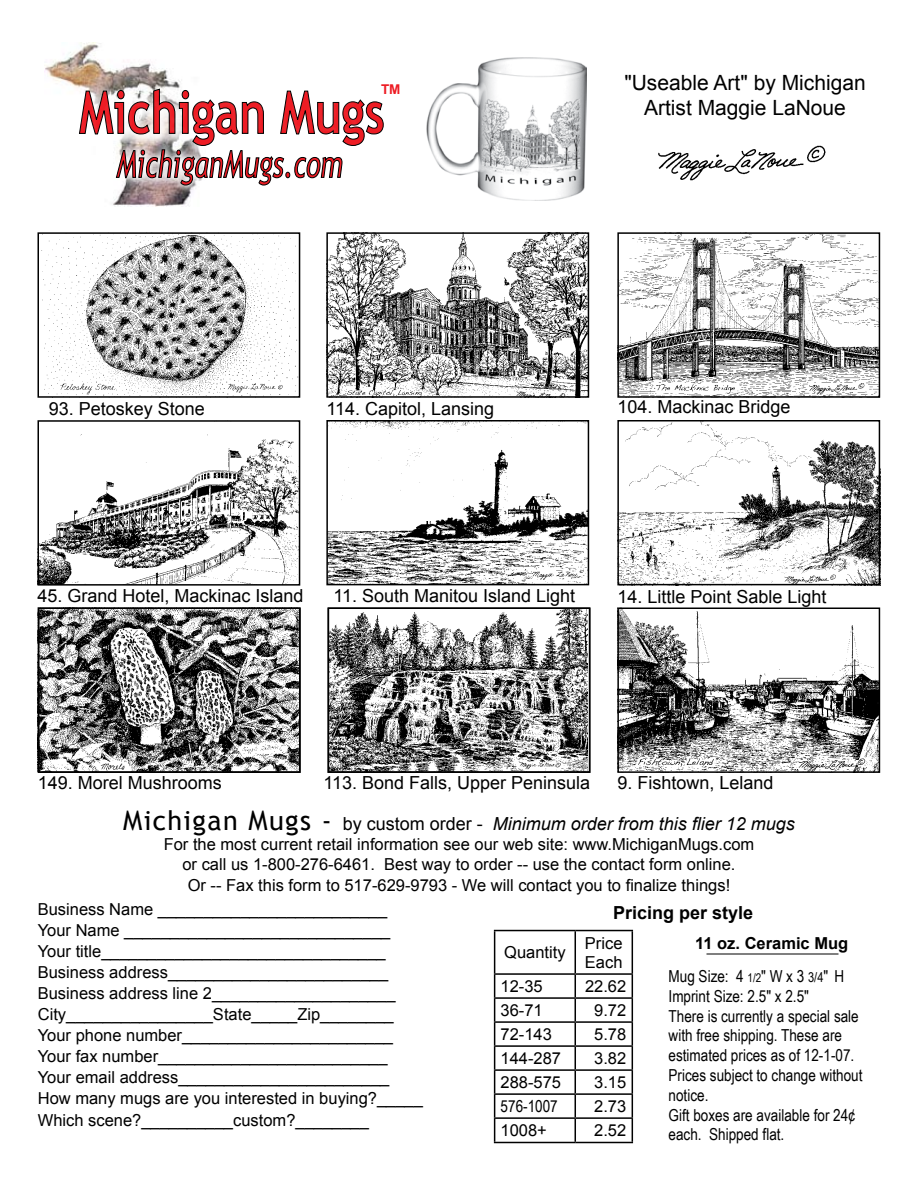
<style>
.page{position:relative;width:918px;height:1188px;background:#fff}
.page>*{position:absolute;margin:0;border:0;box-sizing:border-box;transform-origin:0 0}
.t1{font:21px/25.2px "Arial";color:#000;text-align:center}
.t2{font:18px "Arial";color:#000}
.t3{font:italic 18px "Arial";color:#000}
.t4{font:700 18px "Arial";color:#000}
.t5{font:16.5px/21px "Arial";color:#000}
.t6{font:16.5px/19.8px "Arial Narrow";color:#000}
.t7{font:700 16.5px "Arial";color:#000}
.t8{font:700 13.5px "Arial";color:#ed1c24}
.s1{font-family:"Trebuchet MS";font-style:normal;font-size:27px}
.s2{font-style:normal}
.s3{font-size:12px}
.s4{font-size:13.5px}
</style>
<div class="page">
<img style="left:329px;top:235px;width:257px;height:160px">
<img style="left:620px;top:420px;width:261px;height:165px">
<img style="left:658px;top:145px;width:168px;height:36px">
<img style="left:426px;top:58px;width:160px;height:143px">
<hr style="left:494px;top:930px;width:81px;height:1px;background:#000">
<hr style="left:494px;top:931px;width:1px;height:42px;background:#000">
<hr style="left:575px;top:930px;width:58px;height:1px;background:#000">
<hr style="left:575px;top:931px;width:1px;height:42px;background:#000">
<hr style="left:632px;top:931px;width:1px;height:42px;background:#000">
<hr style="left:494px;top:973px;width:81px;height:2px;background:#000">
<hr style="left:575px;top:973px;width:58px;height:2px;background:#000">
<hr style="left:494px;top:997px;width:81px;height:2px;background:#000">
<hr style="left:575px;top:997px;width:58px;height:2px;background:#000">
<hr style="left:494px;top:1021px;width:81px;height:2px;background:#000">
<hr style="left:575px;top:1021px;width:58px;height:2px;background:#000">
<hr style="left:494px;top:1045px;width:81px;height:2px;background:#000">
<hr style="left:575px;top:1045px;width:58px;height:2px;background:#000">
<hr style="left:494px;top:1069px;width:81px;height:2px;background:#000">
<hr style="left:575px;top:1069px;width:58px;height:2px;background:#000">
<hr style="left:494px;top:1093px;width:81px;height:2px;background:#000">
<hr style="left:575px;top:1093px;width:58px;height:2px;background:#000">
<hr style="left:494px;top:1117px;width:81px;height:2px;background:#000">
<svg style="left:494px;top:975px;width:1px;height:167px"></svg>
<hr style="left:575px;top:1117px;width:58px;height:2px;background:#000">
<svg style="left:575px;top:975px;width:1px;height:167px"></svg>
<svg style="left:632px;top:975px;width:1px;height:167px"></svg>
<hr style="left:494px;top:1142px;width:81px;height:1px;background:#000">
<hr style="left:575px;top:1142px;width:58px;height:1px;background:#000">
<hr style="left:706px;top:954px;width:132px;height:1px;background:#000">
<img style="left:44px;top:43px;width:147px;height:163px">
<div style="left:70px;top:82px;width:328px;height:80px;background:#fff;opacity:.95"></div>
<svg style="left:107px;top:185px;width:159px;height:11px"></svg>
<img style="left:41px;top:235px;width:256px;height:160px">
<div style="left:37px;top:232px;width:263px;height:166px;border:2px solid #000"></div>
<div style="left:326px;top:232px;width:263px;height:166px;border:2px solid #000"></div>
<img style="left:620px;top:235px;width:257px;height:160px">
<div style="left:617px;top:232px;width:263px;height:166px;border:2px solid #000"></div>
<img style="left:40px;top:434px;width:257px;height:149px">
<div style="left:37px;top:420px;width:263px;height:166px;border:2px solid #000"></div>
<img style="left:329px;top:423px;width:257px;height:159px">
<div style="left:326px;top:420px;width:263px;height:165px;border:2px solid #000"></div>
<div style="left:617px;top:420px;width:263px;height:165px;border:2px solid #000"></div>
<img style="left:37px;top:608px;width:261px;height:165px">
<div style="left:38px;top:608px;width:263px;height:165px;border:2px solid #000"></div>
<img style="left:331px;top:611px;width:256px;height:159px">
<div style="left:328px;top:608px;width:262px;height:165px;border:2px solid #000"></div>
<img style="left:620px;top:611px;width:257px;height:159px">
<div style="left:617px;top:608px;width:263px;height:165px;border:2px solid #000"></div>
<svg style="left:53px;top:88px;width:331px;height:97px"></svg>
<p class="t8" style="left:381px;top:82px;width:21px">TM</p>
<p class="t1" style="left:624px;top:70px;width:243px">"Useable Art" by Michigan<br>Artist Maggie LaNoue</p>
<p class="t2" style="left:49px;top:399px;width:158px">93. Petoskey Stone</p>
<p class="t2" style="left:617px;top:397px;width:175px">104. Mackinac Bridge</p>
<p class="t2" style="left:326px;top:399px;width:169px">114. Capitol, Lansing</p>
<p class="t2" style="left:37px;top:586px;width:268px">45. Grand Hotel, Mackinac Island</p>
<p class="t2" style="left:333px;top:586px;width:243px">11. South Manitou Island Light</p>
<p class="t2" style="left:617px;top:586px;width:211px">14. Little Point Sable Light</p>
<p class="t2" style="left:38px;top:773px;width:186px">149. Morel Mushrooms</p>
<p class="t2" style="left:323px;top:773px;width:268px">113. Bond Falls, Upper Peninsula</p>
<p class="t2" style="left:617px;top:773px;width:158px">9. Fishtown, Leland</p>
<p class="t3" style="left:123px;top:813px;width:673px"><span class="s1">Michigan Mugs -</span> <span class="s2">by custom order -</span> Minimum order from this flier 12 mugs</p>
<p class="t5" style="left:164px;top:834px;width:592px;line-height:19.8px;text-align:center">For the most current retail information see our web site: www.MichiganMugs.com or call us 1-800-276-6461. Best way to order -- use the contact form online.</p>
<p class="t5" style="left:188px;top:875px;width:544px">Or -- Fax this form to 517-629-9793 - We will contact you to finalize things!</p>
<p class="t5" style="left:38px;top:899px;width:387px">Business Name _________________________ Your Name _____________________________ Your title_______________________________ Business address________________________ Business address line 2____________________ City________________State_____Zip________ Your phone number_______________________ Your fax number_________________________ Your email address_______________________ How many mugs are you interested in buying?_____ Which scene?__________custom?________</p>
<p class="t4" style="left:613px;top:903px;width:142px">Pricing per style</p>
<p class="t5" style="left:504px;top:942px;width:63px">Quantity</p>
<p class="t5" style="left:585px;top:933px;width:39px;line-height:19.5px">Price<br>Each</p>
<p class="t5" style="left:501px;top:976px;width:44px">12-35</p>
<p class="t5" style="left:585px;top:976px;width:43px">22.62</p>
<p class="t5" style="left:501px;top:1000px;width:44px">36-71</p>
<p class="t5" style="left:594px;top:1000px;width:34px">9.72</p>
<p class="t5" style="left:501px;top:1024px;width:53px">72-143</p>
<p class="t5" style="left:594px;top:1024px;width:34px">5.78</p>
<p class="t5" style="left:501px;top:1048px;width:62px">144-287</p>
<p class="t5" style="left:594px;top:1048px;width:34px">3.82</p>
<p class="t5" style="left:501px;top:1072px;width:62px">288-575</p>
<p class="t5" style="left:594px;top:1072px;width:34px">3.15</p>
<p class="t6" style="left:501px;top:1096px;width:59px">576-1007</p>
<p class="t5" style="left:594px;top:1096px;width:34px">2.73</p>
<p class="t5" style="left:501px;top:1120px;width:48px">1008+</p>
<p class="t5" style="left:594px;top:1120px;width:34px">2.52</p>
<p class="t7" style="left:695px;top:934px;width:155px">11 oz. Ceramic Mug</p>
<p class="t6" style="left:669px;top:966px;width:196px">Mug Size: 4 <span class="s3">1/2</span>" W x 3 <span class="s4">3/4</span>" H<br>Imprint Size: 2.5" x 2.5"<br>There is currently a special sale with free shipping. These are estimated prices as of 12-1-07.<br>Prices subject to change without notice.<br>Gift boxes are available for 24¢ each. Shipped flat.</p>
</div>
